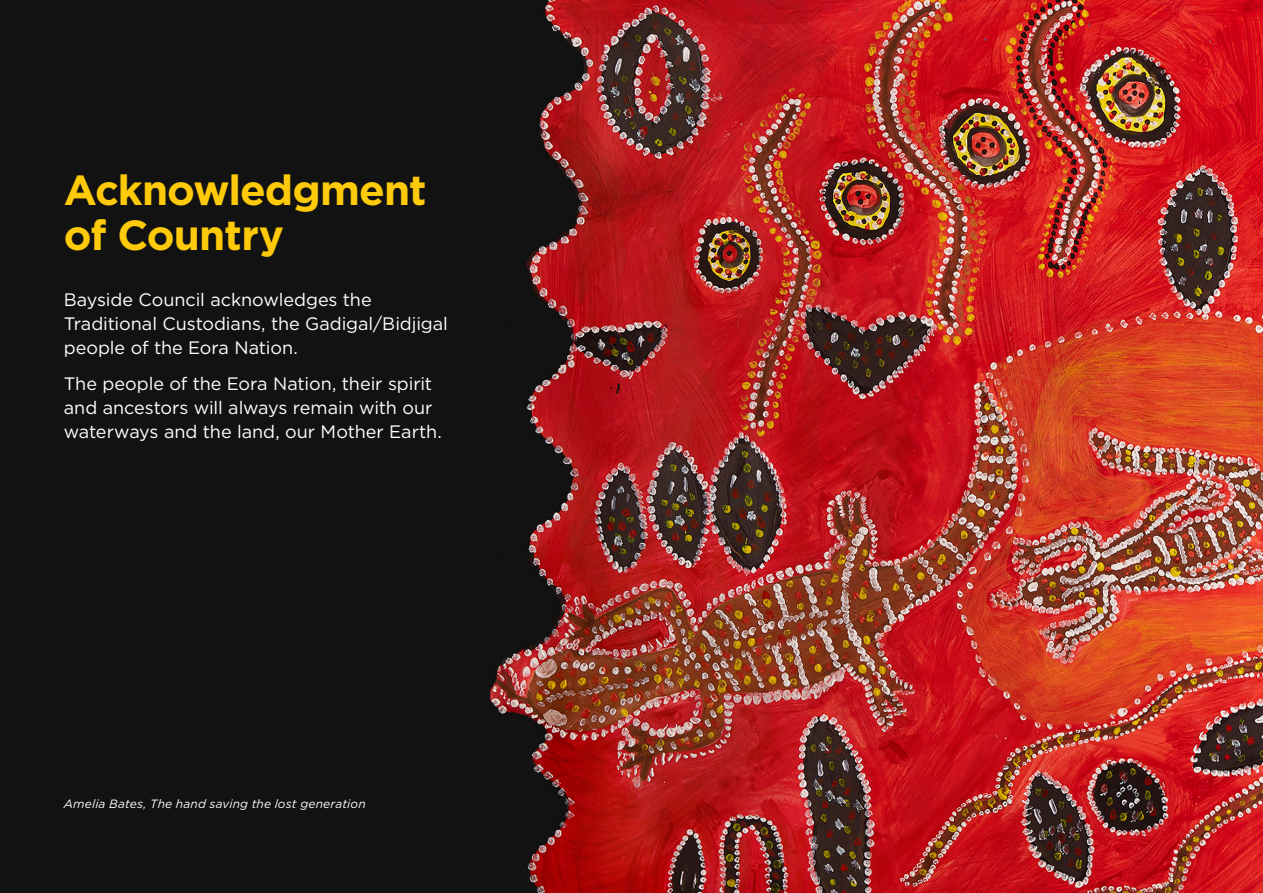
<style>
.page{position:relative;width:1263px;height:893px;background:#fff}
.page>*{position:absolute;margin:0;border:0;box-sizing:border-box;transform-origin:0 0}
.t1{font:700 42px/45px "Gotham";letter-spacing:-.02em;color:#feca0a}
.t2{font:18px/24px "Gotham";letter-spacing:-.005em;color:#fff}
.t3{font:italic 12px "Gotham";letter-spacing:.015em;color:#fff}
</style>
<div class="page">
<img style="left:0;top:0;width:1263px;height:893px">
<h1 class="t1" style="left:64px;top:167px;width:364px">Acknowledgment of Country</h1>
<p class="t2" style="left:64px;top:287px;width:386px">Bayside Council acknowledges the<br>Traditional Custodians, the Gadigal/Bidjigal people of the Eora Nation.</p>
<p class="t2" style="left:64px;top:372px;width:380px">The people of the Eora Nation, their spirit and ancestors will always remain with our waterways and the land, our Mother Earth.</p>
<p class="t3" style="left:64px;top:797px;width:303px">Amelia Bates, The hand saving the lost generation</p>
</div>
